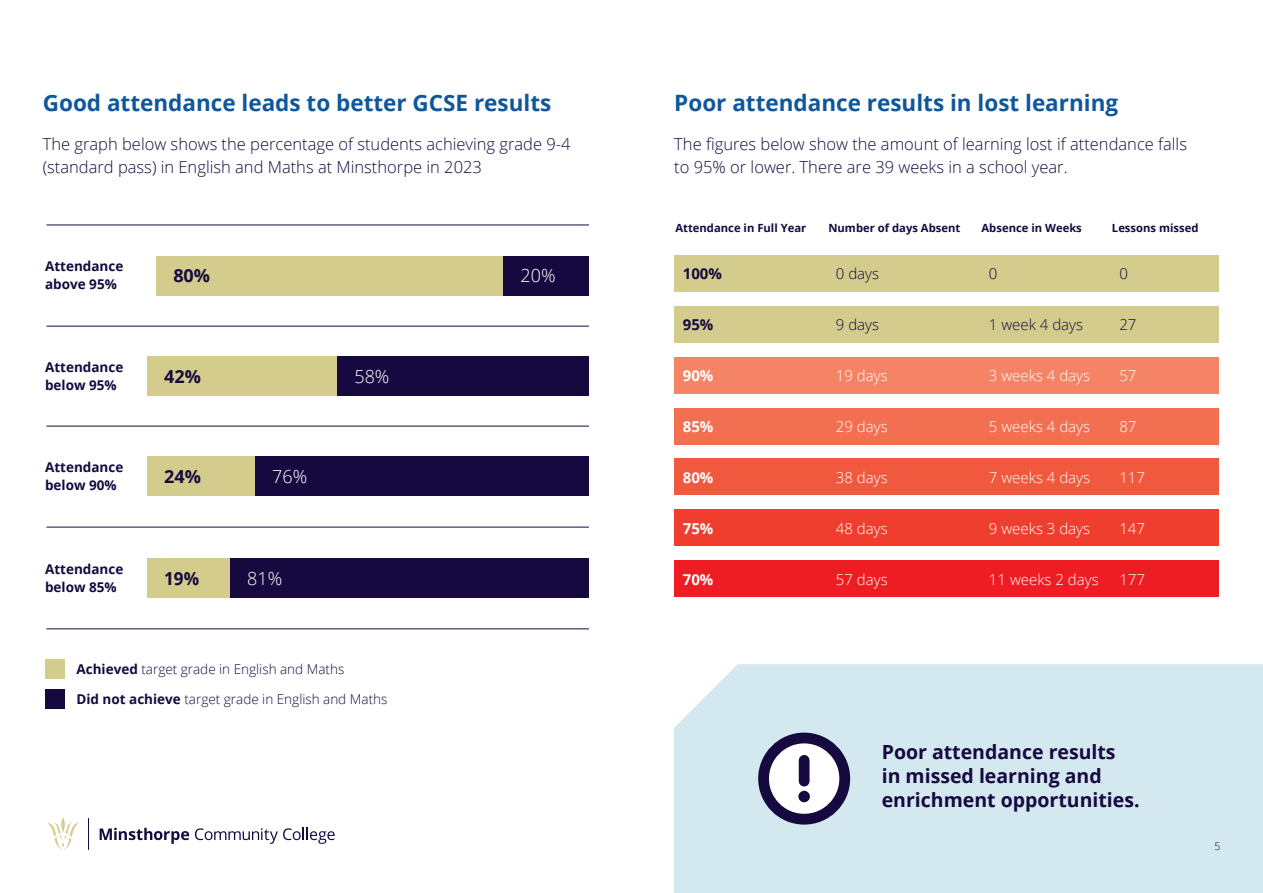
<style>
.page{position:relative;width:1263px;height:893px;background:#fff}
.page>*{position:absolute;margin:0;border:0;box-sizing:border-box;transform-origin:0 0}
.t1{font:700 22.5px "Open Sans";color:#0f579d}
.t2{font:700 19.5px/24px "Open Sans";color:#16093f}
.t3{font:300 18px "Open Sans";color:#fff}
.t4{font:700 18px "Open Sans";color:#16093f}
.t5{font:700 18px "Open Sans";color:#16093f;scale:.95 1}
.t6{font:300 16.5px/22.5px "Open Sans";color:#16093f}
.t7{font:300 15px "Open Sans";color:#fff}
.t8{font:300 15px "Open Sans";color:#16093f}
.t9{font:700 15px "Open Sans";color:#fff}
.t10{font:700 15px "Open Sans";color:#16093f}
.t11{font:300 13.5px "Open Sans";color:#16093f}
.t12{font:700 13.5px/18px "Open Sans";color:#16093f}
.t13{font:700 11.25px "Open Sans";color:#16093f}
.t14{font:300 10.5px "Open Sans";color:#16093f}
.s1{font-weight:700}
</style>
<div class="page">
<div style="left:674px;top:560px;width:545px;height:36px;background:#ee1d23"></div>
<div style="left:674px;top:509px;width:545px;height:37px;background:#ef3e2e"></div>
<div style="left:674px;top:459px;width:545px;height:36px;background:#f0593e"></div>
<div style="left:674px;top:408px;width:545px;height:36px;background:#f36f51"></div>
<div style="left:674px;top:357px;width:545px;height:37px;background:#f48465"></div>
<div style="left:674px;top:306px;width:545px;height:37px;background:#d3cc8d"></div>
<div style="left:674px;top:255px;width:545px;height:37px;background:#d3cc8d"></div>
<div style="left:674px;top:664px;width:589px;height:229px;background:#d4e8f0"></div>
<div style="left:156px;top:256px;width:357px;height:39px;background:#d3cc8d"></div>
<div style="left:503px;top:256px;width:86px;height:39px;background:#16093f"></div>
<div style="left:147px;top:356px;width:190px;height:40px;background:#d3cc8d"></div>
<div style="left:337px;top:356px;width:252px;height:40px;background:#16093f"></div>
<div style="left:147px;top:457px;width:108px;height:39px;background:#d3cc8d"></div>
<div style="left:255px;top:457px;width:334px;height:39px;background:#16093f"></div>
<div style="left:147px;top:558px;width:83px;height:39px;background:#d3cc8d"></div>
<div style="left:230px;top:558px;width:359px;height:39px;background:#16093f"></div>
<div style="left:45px;top:660px;width:19px;height:19px;background:#d3cc8d"></div>
<div style="left:45px;top:689px;width:19px;height:20px;background:#16093f"></div>
<hr style="left:46px;top:326px;width:543px;height:1px;background:#16093f">
<svg style="left:763px;top:738px;width:82px;height:81px"></svg>
<div style="left:758px;top:733px;width:92px;height:92px;border:11px solid #16093f;border-radius:50%"></div>
<div style="left:799px;top:760px;width:10px;height:21px;background:#16093f"></div>
<div style="left:798px;top:791px;width:12px;height:11px;background:#16093f;border-radius:50%"></div>
<svg style="left:47px;top:817px;width:32px;height:33px"></svg>
<svg style="left:100px;top:828px;width:89px;height:16px"></svg>
<svg style="left:195px;top:828px;width:140px;height:16px"></svg>
<hr style="left:88px;top:818px;width:1px;height:32px;background:#16093f">
<hr style="left:46px;top:426px;width:543px;height:1px;background:#16093f">
<hr style="left:46px;top:527px;width:543px;height:1px;background:#16093f">
<hr style="left:46px;top:225px;width:543px;height:1px;background:#16093f">
<hr style="left:46px;top:629px;width:543px;height:1px;background:#16093f">
<p class="t1" style="left:43px;top:87px;width:510px">Good attendance leads to better GCSE results</p>
<p class="t6" style="left:43px;top:133px;width:529px">The graph below shows the percentage of students achieving grade 9-4 (standard pass) in English and Maths at Minsthorpe in 2023</p>
<p class="t12" style="left:45px;top:257px;width:80px">Attendance above 95%</p>
<p class="t3" style="left:520px;top:264px;width:37px">20%</p>
<p class="t4" style="left:173px;top:263px;width:38px">80%</p>
<p class="t12" style="left:45px;top:358px;width:80px">Attendance below 95%</p>
<p class="t12" style="left:45px;top:458px;width:80px">Attendance below 90%</p>
<p class="t12" style="left:45px;top:560px;width:80px">Attendance below 85%</p>
<p class="t4" style="left:164px;top:364px;width:38px">42%</p>
<p class="t3" style="left:354px;top:364px;width:37px">58%</p>
<p class="t4" style="left:164px;top:464px;width:38px">24%</p>
<p class="t3" style="left:272px;top:464px;width:37px">76%</p>
<p class="t5" style="left:164px;top:566px;width:38px">19%</p>
<p class="t3" style="left:247px;top:566px;width:37px">81%</p>
<p class="t11" style="left:76px;top:660px;width:269px"><span class="s1">Achieved</span> target grade in English and Maths</p>
<p class="t11" style="left:76px;top:690px;width:312px"><span class="s1">Did not achieve</span> target grade in English and Maths</p>
<p class="t1" style="left:674px;top:87px;width:445px">Poor attendance results in lost learning</p>
<p class="t6" style="left:674px;top:133px;width:514px">The figures below show the amount of learning lost if attendance falls to 95% or lower. There are 39 weeks in a school year.</p>
<p class="t13" style="left:675px;top:220px;width:132px">Attendance in Full Year</p>
<p class="t13" style="left:828px;top:220px;width:133px">Number of days Absent</p>
<p class="t13" style="left:981px;top:220px;width:102px">Absence in Weeks</p>
<p class="t13" style="left:1112px;top:220px;width:88px">Lessons missed</p>
<p class="t10" style="left:683px;top:263px;width:41px">100%</p>
<p class="t8" style="left:836px;top:263px;width:45px">0 days</p>
<p class="t8" style="left:989px;top:263px;width:10px">0</p>
<p class="t8" style="left:1119px;top:263px;width:10px">0</p>
<p class="t10" style="left:683px;top:314px;width:32px">95%</p>
<p class="t8" style="left:836px;top:314px;width:45px">9 days</p>
<p class="t8" style="left:989px;top:314px;width:96px">1 week 4 days</p>
<p class="t8" style="left:1119px;top:314px;width:19px">27</p>
<p class="t9" style="left:683px;top:365px;width:32px">90%</p>
<p class="t7" style="left:836px;top:365px;width:53px">19 days</p>
<p class="t7" style="left:989px;top:365px;width:103px">3 weeks 4 days</p>
<p class="t7" style="left:1119px;top:365px;width:19px">57</p>
<p class="t9" style="left:683px;top:416px;width:32px">85%</p>
<p class="t7" style="left:836px;top:416px;width:53px">29 days</p>
<p class="t7" style="left:989px;top:416px;width:103px">5 weeks 4 days</p>
<p class="t7" style="left:1119px;top:416px;width:19px">87</p>
<p class="t9" style="left:683px;top:467px;width:32px">80%</p>
<p class="t7" style="left:836px;top:467px;width:53px">38 days</p>
<p class="t7" style="left:989px;top:467px;width:103px">7 weeks 4 days</p>
<p class="t7" style="left:1119px;top:467px;width:27px">117</p>
<p class="t9" style="left:683px;top:518px;width:32px">75%</p>
<p class="t7" style="left:836px;top:518px;width:53px">48 days</p>
<p class="t7" style="left:989px;top:518px;width:103px">9 weeks 3 days</p>
<p class="t7" style="left:1119px;top:518px;width:27px">147</p>
<p class="t9" style="left:683px;top:569px;width:32px">70%</p>
<p class="t7" style="left:836px;top:569px;width:53px">57 days</p>
<p class="t7" style="left:989px;top:569px;width:111px">11 weeks 2 days</p>
<p class="t7" style="left:1119px;top:569px;width:27px">177</p>
<p class="t2" style="left:882px;top:739px;width:259px">Poor attendance results<br>in missed learning and enrichment opportunities.</p>
<p class="t14" style="left:1214px;top:839px;width:7px">5</p>
</div>
